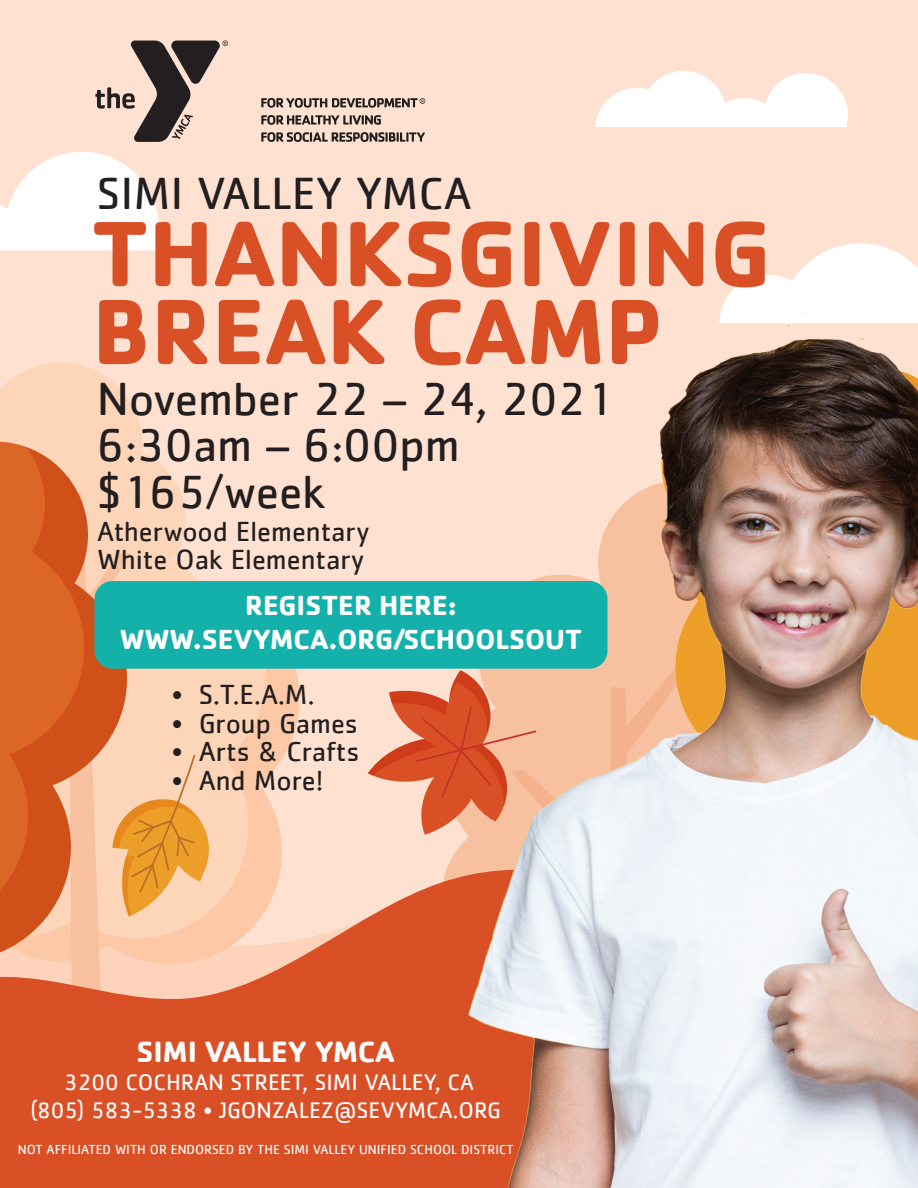
<style>
.page{position:relative;width:918px;height:1188px;background:#fee1d0}
.page>*{position:absolute;margin:0;border:0;box-sizing:border-box;transform-origin:0 0}
.t1{font:700 96px/78px "Cachet";color:#da5026}
.t2{font:47.85px/46.5px "Cachet";color:#231f20}
.t3{font:46.5px "Cachet";color:#231f20}
.t4{font:700 30.3px "Cachet";color:#fff}
.t5{font:28.5px/28.5px "Cachet";color:#231f20}
.t6{font:700 28.5px/34.2px "Cachet";color:#fff;text-align:center}
.t7{font:23.1px/27.8px "Cachet";color:#fff;text-align:center}
.t8{font:13.5px "Cachet";color:#fff}
</style>
<div class="page">
<svg style="left:721px;top:243px;width:197px;height:69px"></svg>
<svg style="left:595px;top:71px;width:253px;height:56px"></svg>
<svg style="left:0;top:152px;width:159px;height:99px"></svg>
<svg style="left:127px;top:397px;width:52px;height:93px"></svg>
<svg style="left:216px;top:669px;width:83px;height:188px"></svg>
<svg style="left:0;top:857px;width:368px;height:331px;fill:#da5026"></svg>
<svg style="left:0;top:490px;width:216px;height:695px;background:#e98b61"></svg>
<svg style="left:0;top:363px;width:127px;height:84px;background:#fcd5b9"></svg>
<svg style="left:0;top:447px;width:127px;height:515px;background:#e28352"></svg>
<svg style="left:368px;top:672px;width:91px;height:516px"></svg>
<img style="left:459px;top:312px;width:459px;height:876px">
<svg style="left:95px;top:41px;width:133px;height:101px"></svg>
<svg style="left:261px;top:115px;width:120px;height:10px"></svg>
<svg style="left:261px;top:132px;width:164px;height:10px"></svg>
<svg style="left:261px;top:98px;width:164px;height:10px"></svg>
<div style="left:94px;top:581px;width:514px;height:88px;background:#13b1aa;border-radius:18px"></div>
<h3 class="t3" style="left:97px;top:166px;width:376px">SIMI VALLEY YMCA</h3>
<h1 class="t1" style="left:92px;top:211px;width:681px">THANKSGIVING<br>BREAK CAMP</h1>
<h2 class="t2" style="left:97px;top:374px;width:518px">November 22 – 24, 2021<br>6:30am – 6:00pm $165/week</h2>
<p class="t5" style="left:97px;top:516px;width:274px">Atherwood Elementary<br>White Oak Elementary</p>
<p class="t6" style="left:120px;top:587px;width:464px">REGISTER HERE:<br>WWW.SEVYMCA.ORG/SCHOOLSOUT</p>
<p class="t5" style="left:172px;top:680px;width:144px">• S.T.E.A.M.</p>
<p class="t5" style="left:172px;top:709px;width:188px">• Group Games</p>
<p class="t5" style="left:172px;top:737px;width:189px">• Arts &amp; Crafts</p>
<p class="t5" style="left:172px;top:766px;width:153px">• And More!</p>
<p class="t4" style="left:137px;top:1032px;width:260px">SIMI VALLEY YMCA</p>
<p class="t7" style="left:31px;top:1068px;width:472px">3200 COCHRAN STREET, SIMI VALLEY, CA<br>(805) 583-5338 • JGONZALEZ@SEVYMCA.ORG</p>
<p class="t8" style="left:18px;top:1141px;width:497px">NOT AFFILIATED WITH OR ENDORSED BY THE SIMI VALLEY UNIFIED SCHOOL DISTRICT</p>
</div>
